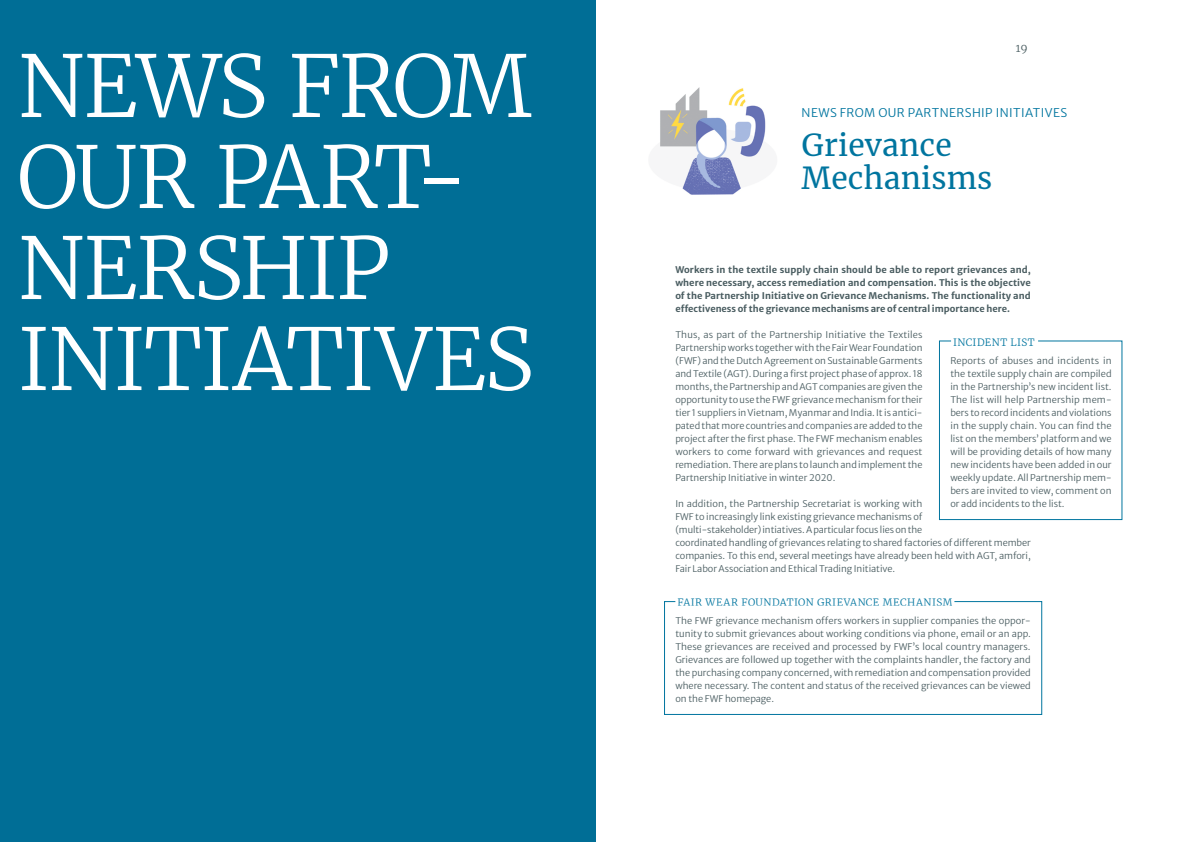
<style>
.page{position:relative;width:1191px;height:842px;background:#fff}
.page>*{position:absolute;margin:0;border:0;box-sizing:border-box;transform-origin:0 0}
.t1{font:300 85px/91px "Merriweather";letter-spacing:-.03em;color:#fff}
.Headline{font:30px/32.5px "Merriweather";letter-spacing:.01em;color:#00759f}
.TopLine{font:12px "Merriweather Sans";letter-spacing:.035em;color:#00759f}
.t2{font:300 11px "Merriweather";color:#4a5d61}
.Grafiken_Headline{font:300 10px "Merriweather";letter-spacing:.04em;color:#00759f}
.Lauftext{font:9.2px/13px "Merriweather Sans";letter-spacing:-.005em;color:#4a5d61;text-align:justify}
.Lauftext-2{font:700 9.2px/13px "Merriweather Sans";color:#4a5d61;text-align:justify}
</style>
<div class="page">
<img style="left:660px;top:87px;width:106px;height:108px">
<div style="left:0;top:0;width:595px;height:842px;background:#006e96"></div>
<div style="left:939px;top:340px;width:183px;height:180px;border:1px solid #00759f"></div>
<div style="left:952px;top:335px;width:85px;height:17px;background:#fff"></div>
<div style="left:664px;top:601px;width:378px;height:114px;border:1px solid #00759f"></div>
<div style="left:676px;top:595px;width:277px;height:12px;background:#fff"></div>
<h1 class="t1" style="left:17px;top:38px;width:516px">NEWS FROM</h1>
<h1 class="t1" style="left:17px;top:129px;width:519px">OUR PART-<br>NERSHIP<br>INITIATIVES</h1>
<p class="t2" style="left:1016px;top:40px;width:13px">19</p>
<h2 class="TopLine" style="left:801px;top:102px;width:267px">NEWS FROM OUR PARTNERSHIP INITIATIVES</h2>
<h3 class="Headline" style="left:801px;top:128px;width:192px">Grievance<br>Mechanisms</h3>
<p class="Lauftext-2" style="left:675px;top:262px;width:357px">Workers in the textile supply chain should be able to report grievances and, where necessary, access remediation and compensation. This is the objective of the Partnership Initiative on Grievance Mechanisms. The functionality and effectiveness of the grievance mechanisms are of central importance here.</p>
<p class="Lauftext" style="left:675px;top:327px;width:249px">Thus, as part of the Partnership Initiative the Textiles Partnership works together with the Fair Wear Foundation (FWF) and the Dutch Agreement on Sustainable Garments and Textile (AGT). During a first project phase of approx. 18 months, the Partnership and AGT companies are given the opportunity to use the FWF grievance mechanism for their tier 1 suppliers in Vietnam, Myanmar and India. It is antici&shy;pated that more countries and companies are added to the project after the first phase. The FWF mechanism enables workers to come forward with grievances and request remediation. There are plans to launch and implement the Partnership Initiative in winter 2020.</p>
<p class="Lauftext" style="left:675px;top:496px;width:357px;text-align:left">In addition, the Partnership Secretariat is working with<br>FWF to increasingly link existing grievance mechanisms of<br>(multi-stakeholder) intiatives. A particular focus lies on the<br>coordinated handling of grievances relating to shared factories of different member companies. To this end, several meetings have already been held with AGT, amfori, Fair Labor Association and Ethical Trading Initiative.</p>
<h6 class="Grafiken_Headline" style="left:953px;top:335px;width:83px">INCIDENT LIST</h6>
<p class="Lauftext" style="left:950px;top:353px;width:163px">Reports of abuses and incidents in the textile supply chain are compiled in the Partnership’s new incident list.<br>The list will help Partnership mem&shy;bers to record incidents and violations in the supply chain. You can find the list on the members’ platform and we will be providing details of how many new incidents have been added in our weekly update. All Partnership mem&shy;bers are invited to view, comment on or add incidents to the list.</p>
<h6 class="Grafiken_Headline" style="left:677px;top:595px;width:276px">FAIR WEAR FOUNDATION GRIEVANCE MECHANISM</h6>
<p class="Lauftext" style="left:675px;top:613px;width:357px">The FWF grievance mechanism offers workers in supplier companies the oppor&shy;tunity to submit grievances about working conditions via phone, email or an app.<br>These grievances are received and processed by FWF’s local country managers.<br>Grievances are followed up together with the complaints handler, the factory and the purchasing company concerned, with remediation and compensation provided where necessary. The content and status of the received grievances can be viewed on the FWF homepage.</p>
</div>
